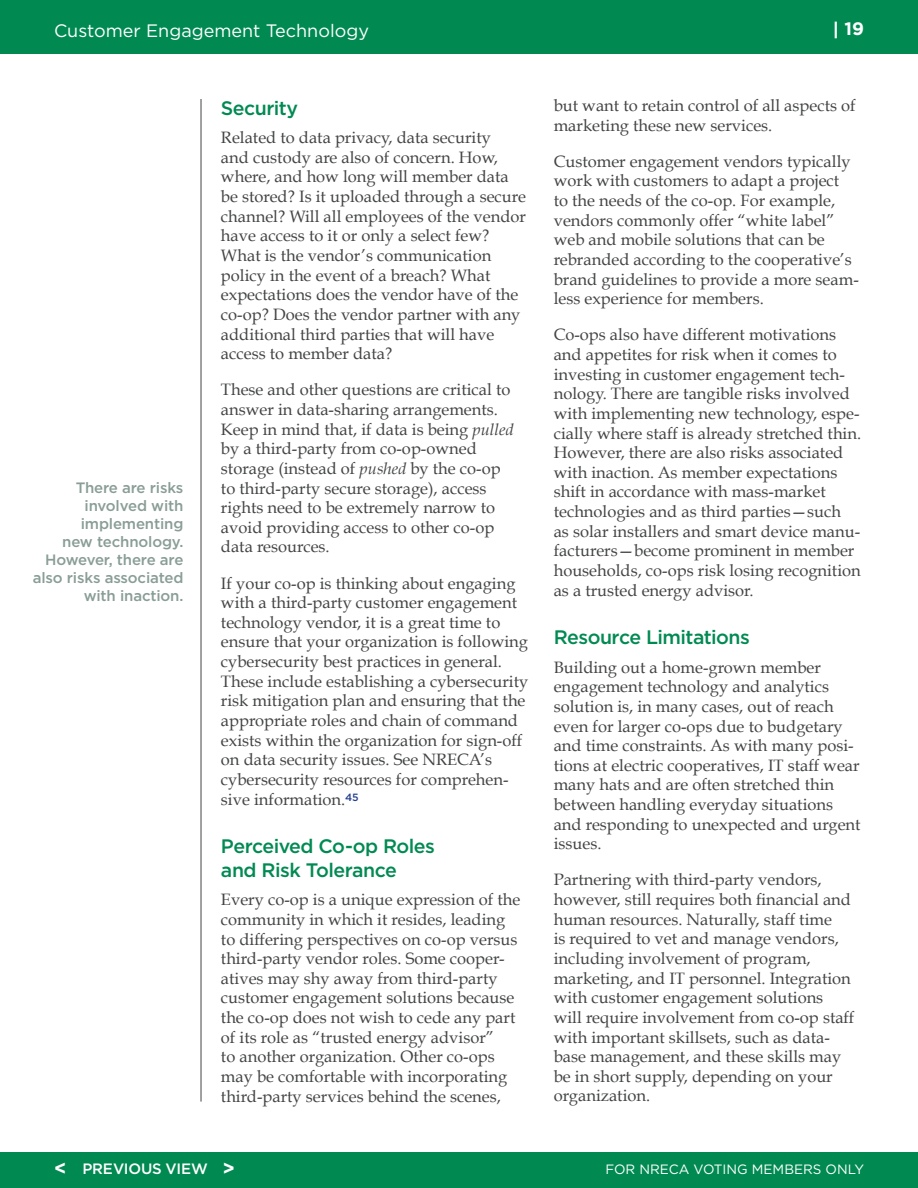
<style>
.page{position:relative;width:918px;height:1188px;background:#fff}
.page>*{position:absolute;margin:0;border:0;box-sizing:border-box;transform-origin:0 0}
.t1{font:500 19.5px/24.2px "Gotham";letter-spacing:-.025em;color:#008a52}
.t2{font:18px "Gotham";color:#fff}
.t3{font:700 18px "Gotham";color:#fff}
.t4{font:16.5px/19.6px "Book Antiqua";color:#434444}
.t5{font:500 15px/18px "Gotham";letter-spacing:-.01em;color:#899d97;text-align:right}
.t6{font:500 15px "Gotham";letter-spacing:-.01em;color:#fff}
.t7{font:13.5px "Gotham";color:#fff}
.s1{font-style:italic}
.s2{font-weight:700;font-size:19.5px}
</style>
<div class="page">
<div style="left:0;top:0;width:918px;height:54px;background:#008a52"></div>
<div style="left:0;top:1152px;width:918px;height:36px;background:#008a52"></div>
<hr style="left:201px;top:99px;width:1px;height:1003px;background:#434444">
<p class="t2" style="left:54px;top:19px;width:316px">Customer Engagement Technology</p>
<p class="t3" style="left:833px;top:16px;width:33px">| 19</p>
<p class="t5" style="left:33px;top:479px;width:152px">There are risks involved with implementing<br>new technology.<br>However, there are also risks associated with inaction.</p>
<p class="t1" style="left:221px;top:95px;width:79px">Security</p>
<p class="t4" style="left:221px;top:128px;width:307px">Related to data privacy, data security<br>and custody are also of concern. How, where, and how long will member data be stored? Is it uploaded through a secure channel? Will all employees of the vendor have access to it or only a select few?<br>What is the vendor’s communication policy in the event of a breach? What expectations does the vendor have of the co-op? Does the vendor partner with any additional third parties that will have access to member data?</p>
<p class="t4" style="left:221px;top:380px;width:294px">These and other questions are critical to answer in data-sharing arrangements.<br>Keep in mind that, if data is being <span class="s1">pulled </span>by a third-party from co-op-owned storage (instead of <span class="s1">pushed</span> by the co-op to third-party secure storage), access rights need to be extremely narrow to avoid providing access to other co-op data resources.</p>
<p class="t4" style="left:221px;top:573px;width:309px">If your co-op is thinking about engaging with a third-party customer engagement technology vendor, it is a great time to ensure that your organization is following cybersecurity best practices in general.<br>These include establishing a cybersecurity risk mitigation plan and ensuring that the appropriate roles and chain of command exists within the organization for sign-off on data security issues. See NRECA’s cybersecurity resources for comprehen&shy;sive information.<sup>45</sup></p>
<p class="t1" style="left:221px;top:833px;width:215px">Perceived Co-op Roles and Risk Tolerance</p>
<p class="t4" style="left:221px;top:890px;width:301px">Every co-op is a unique expression of the community in which it resides, leading to differing perspectives on co-op versus third-party vendor roles. Some cooper&shy;atives may shy away from third-party customer engagement solutions because the co-op does not wish to cede any part of its role as “trusted energy advisor”<br>to another organization. Other co-ops may be comfortable with incorporating third-party services behind the scenes,</p>
<p class="t4" style="left:554px;top:96px;width:303px">but want to retain control of all aspects of marketing these new services.</p>
<p class="t4" style="left:554px;top:151px;width:307px">Customer engagement vendors typically work with customers to adapt a project<br>to the needs of the co-op. For example, vendors commonly offer “white label” web and mobile solutions that can be rebranded according to the cooperative’s brand guidelines to provide a more seam&shy;less experience for members.</p>
<p class="t4" style="left:554px;top:325px;width:309px">Co-ops also have different motivations and appetites for risk when it comes to investing in customer engagement tech&shy;nology. There are tangible risks involved with implementing new technology, espe&shy;cially where staff is already stretched thin.<br>However, there are also risks associated with inaction. As member expectations shift in accordance with mass-market technologies and as third parties—such<br>as solar installers and smart device manu&shy;facturers—become prominent in member households, co-ops risk losing recognition as a trusted energy advisor.</p>
<p class="t1" style="left:554px;top:625px;width:198px">Resource Limitations</p>
<p class="t4" style="left:554px;top:657px;width:308px">Building out a home-grown member engagement technology and analytics solution is, in many cases, out of reach even for larger co-ops due to budgetary and time constraints. As with many posi&shy;tions at electric cooperatives, IT staff wear many hats and are often stretched thin between handling everyday situations and responding to unexpected and urgent issues.</p>
<p class="t4" style="left:554px;top:870px;width:302px">Partnering with third-party vendors, however, still requires both financial and human resources. Naturally, staff time<br>is required to vet and manage vendors, including involvement of program, marketing, and IT personnel. Integration with customer engagement solutions will require involvement from co-op staff with important skillsets, such as data&shy;base management, and these skills may be in short supply, depending on your organization.</p>
<p class="t6" style="left:54px;top:1159px;width:182px"><span class="s2">&lt;</span> PREVIOUS VIEW <span class="s2">&gt;</span></p>
<p class="t7" style="left:605px;top:1160px;width:260px">FOR NRECA VOTING MEMBERS ONLY</p>
</div>
